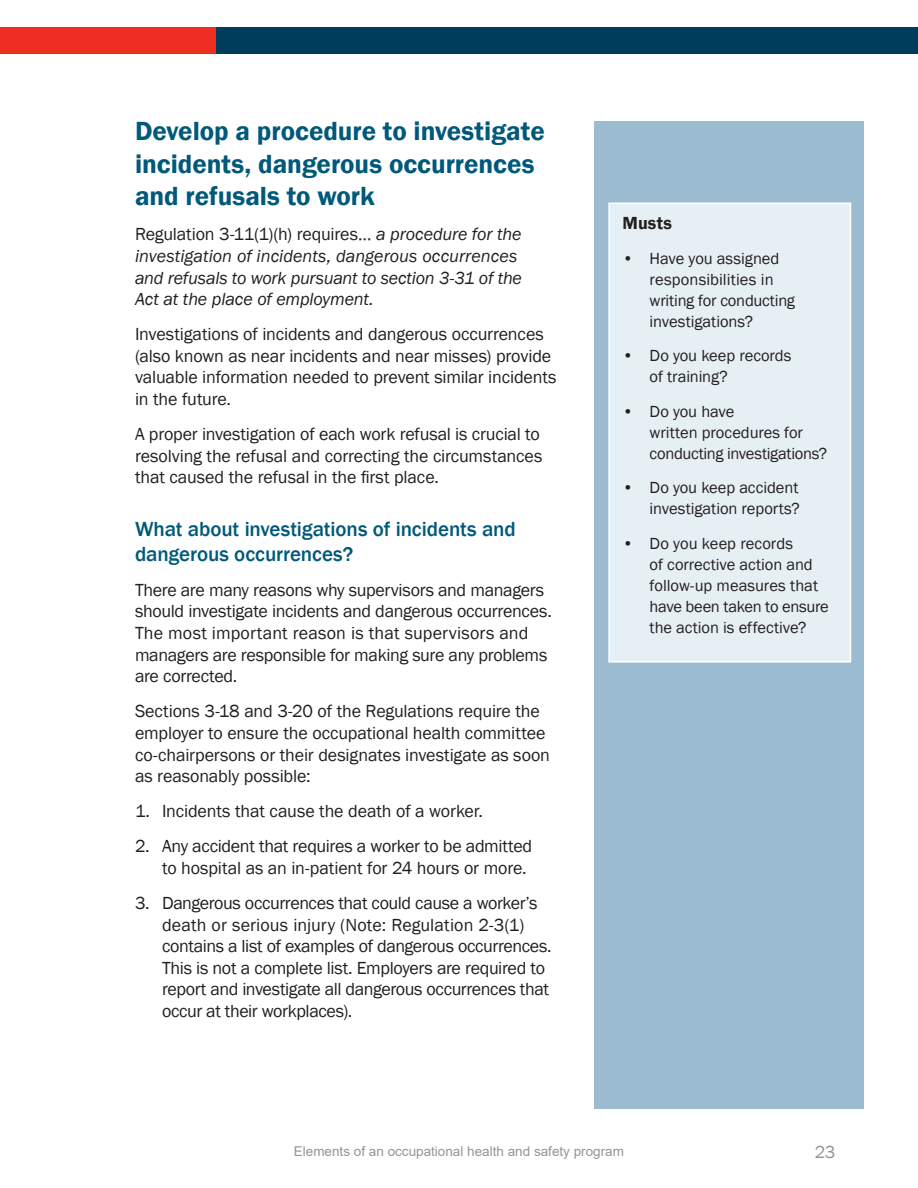
<style>
.page{position:relative;width:918px;height:1188px;background:#fff}
.page>*{position:absolute;margin:0;border:0;box-sizing:border-box;transform-origin:0 0}
.Main_headings{font:600 27px/32.4px "Franklin Gothic";color:#00597a}
.Sub_headings{font:500 21px/25.2px "Franklin Gothic";letter-spacing:-.005em;color:#00597a}
.Body_copy{font:18px/21.6px "Franklin Gothic";letter-spacing:-.01em;color:#231f20}
.Body_copy-2{font:italic 18px/21.6px "Franklin Gothic";letter-spacing:-.005em;color:#231f20}
.Boxed_text{font:600 18px "Franklin Gothic";letter-spacing:.01em;color:#231f20}
.t1{font:18px "Franklin Gothic";color:#939598}
.t2{font:16.5px/21px "Franklin Gothic";letter-spacing:-.005em;color:#231f20}
.t3{font:13.5px "Arial";color:#939598}
.s1{font-style:normal}
</style>
<div class="page">
<div style="left:208px;top:27px;width:710px;height:27px;background:#003d5c"></div>
<div style="left:0;top:27px;width:216px;height:27px;background:#ee2e22"></div>
<div style="left:594px;top:122px;width:270px;height:987px;background:#9bbcd0"></div>
<div style="left:609px;top:203px;width:241px;height:459px;background:#e6eff4"></div>
<div style="left:608px;top:202px;width:243px;height:461px;border:2px solid #fff"></div>
<p class="Main_headings" style="left:135px;top:116px;width:411px">Develop a procedure to investigate incidents, dangerous occurrences and refusals to work</p>
<p class="Body_copy-2" style="left:135px;top:224px;width:389px"><span class="s1">Regulation 3-11(1)(h) requires…</span> a procedure for the investigation of incidents, dangerous occurrences and refusals to work pursuant to section 3-31 of the Act at the place of employment.</p>
<p class="Body_copy" style="left:135px;top:324px;width:423px">Investigations of incidents and dangerous occurrences (also known as near incidents and near misses) provide valuable information needed to prevent similar incidents in the future.</p>
<p class="Body_copy" style="left:135px;top:424px;width:409px">A proper investigation of each work refusal is crucial to resolving the refusal and correcting the circumstances that caused the refusal in the first place.</p>
<p class="Sub_headings" style="left:135px;top:516px;width:382px">What about investigations of incidents and dangerous occurrences?</p>
<p class="Body_copy" style="left:135px;top:579px;width:416px">There are many reasons why supervisors and managers should investigate incidents and dangerous occurrences.<br>The most important reason is that supervisors and managers are responsible for making sure any problems are corrected.</p>
<p class="Body_copy" style="left:135px;top:701px;width:417px">Sections 3-18 and 3-20 of the Regulations require the employer to ensure the occupational health committee co-chairpersons or their designates investigate as soon as reasonably possible:</p>
<p class="Body_copy" style="left:135px;top:801px;width:347px">1. Incidents that cause the death of a worker.</p>
<p class="Body_copy" style="left:162px;top:836px;width:372px;text-indent:-27px">2. Any accident that requires a worker to be admitted to hospital as an in-patient for 24 hours or more.</p>
<p class="Body_copy" style="left:162px;top:893px;width:389px;text-indent:-27px">3. Dangerous occurrences that could cause a worker’s death or serious injury (Note: Regulation 2-3(1) contains a list of examples of dangerous occurrences.<br>This is not a complete list. Employers are required to report and investigate all dangerous occurrences that occur at their workplaces).</p>
<p class="Boxed_text" style="left:623px;top:212px;width:51px">Musts</p>
<p class="t2" style="left:650px;top:248px;width:147px;text-indent:-27px">• Have you assigned responsibilities in writing for conducting investigations?</p>
<p class="t2" style="left:650px;top:346px;width:143px;text-indent:-27px">• Do you keep records of training?</p>
<p class="t2" style="left:650px;top:401px;width:179px;text-indent:-27px">• Do you have<br>written procedures for conducting investigations?</p>
<p class="t2" style="left:623px;top:478px;width:179px;text-align:right">• Do you keep accident investigation reports?</p>
<p class="t2" style="left:650px;top:533px;width:181px;text-indent:-27px">• Do you keep records<br>of corrective action and follow-up measures that have been taken to ensure the action is effective?</p>
<p class="t3" style="left:294px;top:1142px;width:332px">Elements of an occupational health and safety program</p>
<p class="t1" style="left:815px;top:1141px;width:22px">23</p>
</div>
